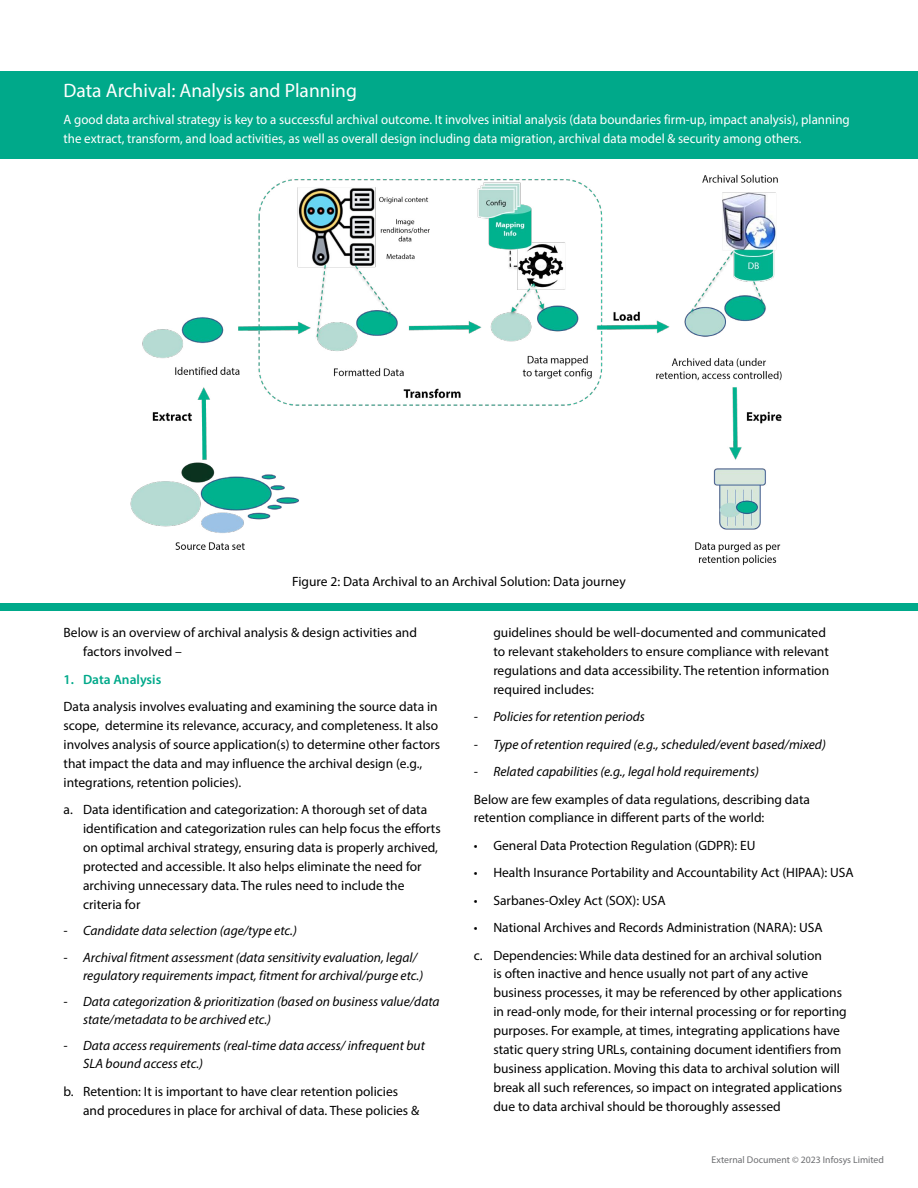
<style>
.page{position:relative;width:918px;height:1188px;background:#fff}
.page>*{position:absolute;margin:0;border:0;box-sizing:border-box;transform-origin:0 0}
.t1{font:19.5px "Myriad Pro";color:#fff}
.t2{font:13.5px/18.9px "Myriad Pro";color:#000}
.t3{font:italic 13.5px/18px "Myriad Pro";color:#000}
.t4{font:13.5px/18.9px "Myriad Pro";color:#fff;scale:.96 1}
.t5{font:600 13.5px "Myriad Pro";color:#00a98a}
.t6{font:9.75px "Myriad Pro";color:#6d6e71}
</style>
<div class="page">
<div style="left:0;top:71px;width:918px;height:539px;background:#00a98a"></div>
<div style="left:0;top:159px;width:918px;height:444px;background:#fff"></div>
<img style="left:130px;top:174px;width:652px;height:392px">
<h1 class="t1" style="left:64px;top:78px;width:295px">Data Archival: Analysis and Planning</h1>
<p class="t4" style="left:64px;top:110px;width:820px">A good data archival strategy is key to a successful archival outcome. It involves initial analysis (data boundaries firm-up, impact analysis), planning the extract, transform, and load activities, as well as overall design including data migration, archival data model &amp; security among others.</p>
<p class="t2" style="left:292px;top:572px;width:335px">Figure 2: Data Archival to an Archival Solution: Data journey</p>
<p class="t2" style="left:83px;top:623px;width:335px;text-indent:-19px">Below is an overview of archival analysis &amp; design activities and factors involved –</p>
<p class="t5" style="left:64px;top:670px;width:99px">1. Data Analysis</p>
<p class="t2" style="left:64px;top:697px;width:378px">Data analysis involves evaluating and examining the source data in scope, determine its relevance, accuracy, and completeness. It also involves analysis of source application(s) to determine other factors that impact the data and may influence the archival design (e.g., integrations, retention policies).</p>
<p class="t2" style="left:83px;top:800px;width:359px;text-indent:-19px">a. Data identification and categorization: A thorough set of data identification and categorization rules can help focus the efforts on optimal archival strategy, ensuring data is properly archived, protected and accessible. It also helps eliminate the need for archiving unnecessary data. The rules need to include the criteria for</p>
<p class="t3" style="left:64px;top:921px;width:235px">- Candidate data selection (age/type etc.)</p>
<p class="t3" style="left:83px;top:948px;width:342px;text-indent:-19px">- Archival fitment assessment (data sensitivity evaluation, legal/ regulatory requirements impact, fitment for archival/purge etc.)</p>
<p class="t3" style="left:83px;top:992px;width:358px;text-indent:-19px">- Data categorization &amp; prioritization (based on business value/data state/metadata to be archived etc.)</p>
<p class="t3" style="left:83px;top:1037px;width:343px;text-indent:-19px">- Data access requirements (real-time data access/ infrequent but<br>SLA bound access etc.)</p>
<p class="t2" style="left:83px;top:1082px;width:338px;text-indent:-19px">b. Retention: It is important to have clear retention policies and procedures in place for archival of data. These policies &amp;</p>
<p class="t2" style="left:493px;top:623px;width:337px">guidelines should be well-documented and communicated to relevant stakeholders to ensure compliance with relevant regulations and data accessibility. The retention information required includes:</p>
<p class="t3" style="left:474px;top:708px;width:173px">- Policies for retention periods</p>
<p class="t3" style="left:474px;top:735px;width:353px">- Type of retention required (e.g., scheduled/event based/mixed)</p>
<p class="t3" style="left:474px;top:762px;width:287px">- Related capabilities (e.g., legal hold requirements)</p>
<p class="t2" style="left:474px;top:789px;width:338px">Below are few examples of data regulations, describing data retention compliance in different parts of the world:</p>
<p class="t2" style="left:474px;top:836px;width:283px">• General Data Protection Regulation (GDPR): EU</p>
<p class="t2" style="left:474px;top:863px;width:381px">• Health Insurance Portability and Accountability Act (HIPAA): USA</p>
<p class="t2" style="left:474px;top:891px;width:193px">• Sarbanes-Oxley Act (SOX): USA</p>
<p class="t2" style="left:474px;top:914px;width:350px;line-height:27.5px">• National Archives and Records Administration (NARA): USA c. Dependencies: While data destined for an archival solution</p>
<p class="t2" style="left:493px;top:964px;width:355px">is often inactive and hence usually not part of any active business processes, it may be referenced by other applications in read-only mode, for their internal processing or for reporting purposes. For example, at times, integrating applications have static query string URLs, containing document identifiers from business application. Moving this data to archival solution will break all such references, so impact on integrated applications due to data archival should be thoroughly assessed</p>
<p class="t6" style="left:712px;top:1154px;width:174px">External Document © 2023 Infosys Limited</p>
</div>
